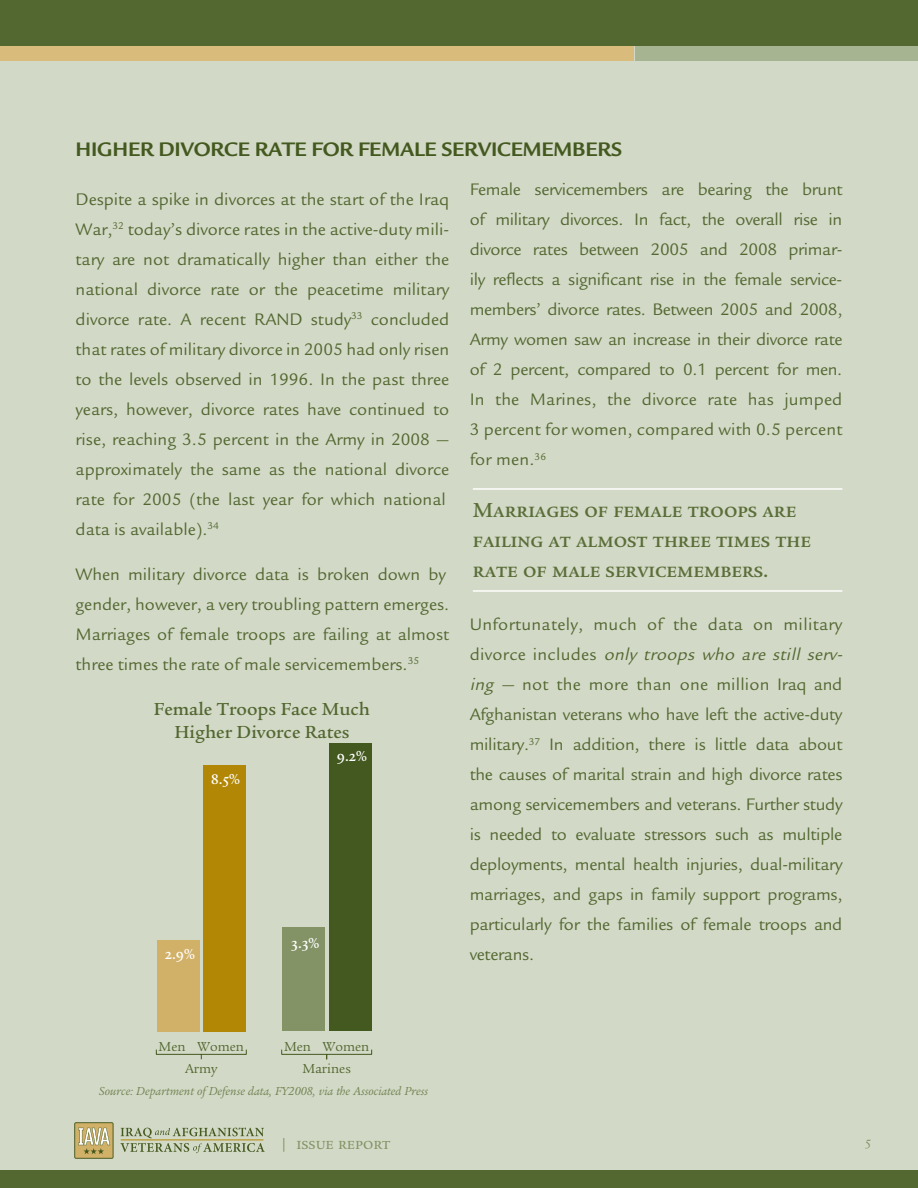
<style>
.page{position:relative;width:918px;height:1188px;background:#d2d9c6}
.page>*{position:absolute;margin:0;border:0;box-sizing:border-box;transform-origin:0 0}
.t1{font:500 21px/30px "Legacy Serif SC";color:#5b6e39}
.t2{font:700 20.25px "Legacy Sans";letter-spacing:-.01em;color:#44591f}
.t3{font:500 18px/22.5px "Legacy Serif";color:#536731;text-align:center}
.t4{font:17.25px/30px "Legacy Sans";color:#536731}
.t5{font:16.5px "Legacy Serif SC";color:#849366}
.t6{font:500 15px "Legacy Serif SC";color:#fff}
.t7{font:13.5px/22.6px "Legacy Serif";color:#536731;text-align:center}
.t8{font:13.2px "Legacy Serif SC";color:#849366}
.t9{font:italic 12px "Legacy Serif";color:#738353}
.s1{font-style:italic}
</style>
<div class="page">
<div style="left:636px;top:0;width:282px;height:61px;background:#a7b492"></div>
<div style="left:0;top:0;width:633px;height:61px;background:#d9bb7b"></div>
<div style="left:0;top:0;width:918px;height:45px;background:#536731"></div>
<hr style="left:473px;top:488px;width:369px;height:2px;background:#fff">
<hr style="left:473px;top:590px;width:369px;height:2px;background:#fff">
<div style="left:203px;top:765px;width:42px;height:266px;background:#b28705"></div>
<div style="left:157px;top:940px;width:42px;height:91px;background:#d1b068"></div>
<div style="left:282px;top:928px;width:43px;height:103px;background:#849366"></div>
<div style="left:329px;top:744px;width:42px;height:287px;background:#44591f"></div>
<hr style="left:282px;top:1054px;width:90px;height:1px;background:#44591f">
<hr style="left:156px;top:1054px;width:90px;height:1px;background:#44591f">
<div style="left:0;top:1171px;width:918px;height:17px;background:#536731"></div>
<svg style="left:120px;top:1128px;width:145px;height:26px"></svg>
<hr style="left:121px;top:1140px;width:142px;height:1px;background:#b28705">
<svg style="left:74px;top:1122px;width:40px;height:37px"></svg>
<p class="t2" style="left:76px;top:137px;width:547px">HIGH ER DIVORCE RATE FOR FEMALE SERVICEMEMBERS</p>
<p class="t4" style="left:76px;top:185px;width:375px">Despite a spike in divorces at the start of the Iraq War,<sup>32</sup> today’s divorce rates in the active-duty mili&shy;tary are not dramatically higher than either the national divorce rate or the peacetime military divorce rate. A recent RAND study<sup>33</sup> concluded that rates of military divorce in 2005 had only risen to the levels observed in 1996. In the past three years, however, divorce rates have continued to rise, reaching 3.5 percent in the Army in 2008 — approximately the same as the national divorce rate for 2005 (the last year for which national data is available).<sup>34</sup></p>
<p class="t4" style="left:76px;top:560px;width:375px">When military divorce data is broken down by gender, however, a very troubling pattern emerges.<br>Marriages of female troops are failing at almost three times the rate of male servicemembers.<sup>35</sup></p>
<p class="t3" style="left:154px;top:698px;width:218px">Female Troops Face Much<br>Higher Divorce Rates</p>
<p class="t6" style="left:211px;top:770px;width:30px">8.5%</p>
<p class="t6" style="left:337px;top:747px;width:32px">9.2%</p>
<p class="t6" style="left:165px;top:945px;width:32px">2.9%</p>
<p class="t6" style="left:291px;top:934px;width:30px">3.3%</p>
<p class="t4" style="left:470px;top:175px;width:374px;text-align:justify">Female servicemembers are bearing the brunt of military divorces. In fact, the overall rise in divorce rates between 2005 and 2008 primar&shy;ily reflects a significant rise in the female service&shy;members’ divorce rates. Between 2005 and 2008, Army women saw an increase in their divorce rate of 2 percent, compared to 0.1 percent for men.<br>In the Marines, the divorce rate has jumped 3 percent for women, compared with 0.5 percent for men.<sup>36</sup></p>
<p class="t1" style="left:473px;top:495px;width:340px">Marriages of female troops are failing at almost three times the rate of male servicemembers.</p>
<p class="t4" style="left:470px;top:610px;width:379px">Unfortunately, much of the data on military d i vo rc e i n c l u d e s <span class="s1">only troops who are still serv&shy;ing</span> — not the more than one million Iraq and Afghanistan veterans who have left the active-duty military.<sup>37</sup> In addition, there is little data about the causes of marital strain and high divorce rates among servicemembers and veterans. Further study is needed to evaluate stressors such as multiple deployments, mental health injuries, dual-military marriages, and gaps in family support programs, particularly for the families of female troops and veterans.</p>
<p class="t7" style="left:159px;top:1035px;width:87px">Men Women<br>Army</p>
<p class="t7" style="left:284px;top:1035px;width:87px">Men Women<br>Marines</p>
<p class="t9" style="left:99px;top:1084px;width:331px">Source: Department of Defense data, FY2008, via the Associated Press</p>
<p class="t5" style="left:280px;top:1134px;width:112px">| issue report</p>
<p class="t8" style="left:865px;top:1134px;width:7px">5</p>
</div>
